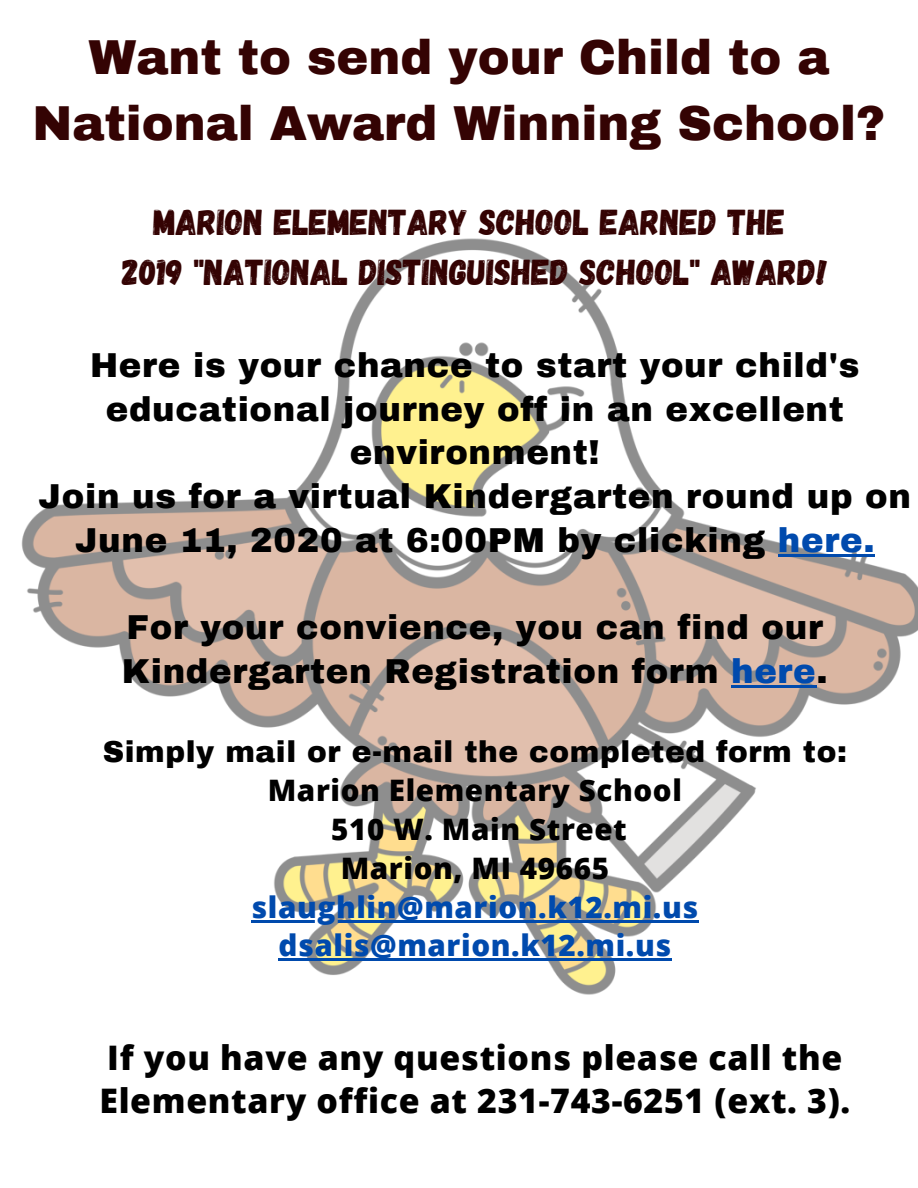
<style>
.page{position:relative;width:918px;height:1188px;background:#fff}
.page>*{position:absolute;margin:0;border:0;box-sizing:border-box;transform-origin:0 0}
.t1{font:900 48px/66.3px "Archivo";color:#340303;text-align:center}
.t2{font:36px/49.5px "Gagalin";color:#340303;text-align:center}
.t3{font:900 33.9px/43.7px "Archivo";letter-spacing:.02em;color:#000;text-align:center}
.t4{font:800 33.9px/43.7px "Open Sans";letter-spacing:.02em;color:#000}
.t5{font:800 29.55px/38.7px "Open Sans";letter-spacing:.02em;color:#000;text-align:center}
.t6{font:800 29.55px/38.7px "Open Sans";letter-spacing:.02em;color:#004aad;text-align:center}
.t7{font:900 29.55px "Archivo";letter-spacing:.02em;color:#000}
.s1{color:#004aad}
</style>
<div class="page">
<img style="left:21px;top:238px;width:897px;height:757px">
<hr style="left:778px;top:554px;width:85px;height:3px;background:#004aad">
<svg style="left:863px;top:554px;width:12px;height:3px"></svg>
<hr style="left:731px;top:685px;width:86px;height:3px;background:#004aad">
<hr style="left:252px;top:920px;width:447px;height:3px;background:#004aad">
<hr style="left:279px;top:959px;width:393px;height:2px;background:#004aad">
<h1 class="t1" style="left:32px;top:25px;width:855px">Want to send your Child to a<br>National Award Winning School?</h1>
<p class="t2" style="left:122px;top:196px;width:707px">MARION ELEMENTARY SCHOOL EARNED THE<br>2019 "NATIONAL DISTINGUISHED SCHOOL" AWARD!</p>
<p class="t3" style="left:39px;top:344px;width:874px">Here is your chance to start your child's educational journey off in an excellent environment!<br>Join us for a virtual Kindergarten round up on June 11, 2020 at 6:00PM by clicking <span class="s1">here.</span></p>
<p class="t3" style="left:122px;top:606px;width:707px;text-align:left">For your convience, you can find our<br>Kindergarten Registration form <span class="s1">here</span>.</p>
<p class="t7" style="left:103px;top:736px;width:746px">Simply mail or e-mail the completed form to:</p>
<p class="t5" style="left:268px;top:771px;width:416px">Marion Elementary School<br>510 W. Main Street<br>Marion, MI 49665</p>
<p class="t6" style="left:252px;top:887px;width:448px">slaughlin@marion.k12.mi.us dsalis@marion.k12.mi.us</p>
<p class="t4" style="left:99px;top:1035px;width:752px">If you have any questions please call the<br>Elementary office at 231-743-6251 (ext. 3).</p>
</div>
